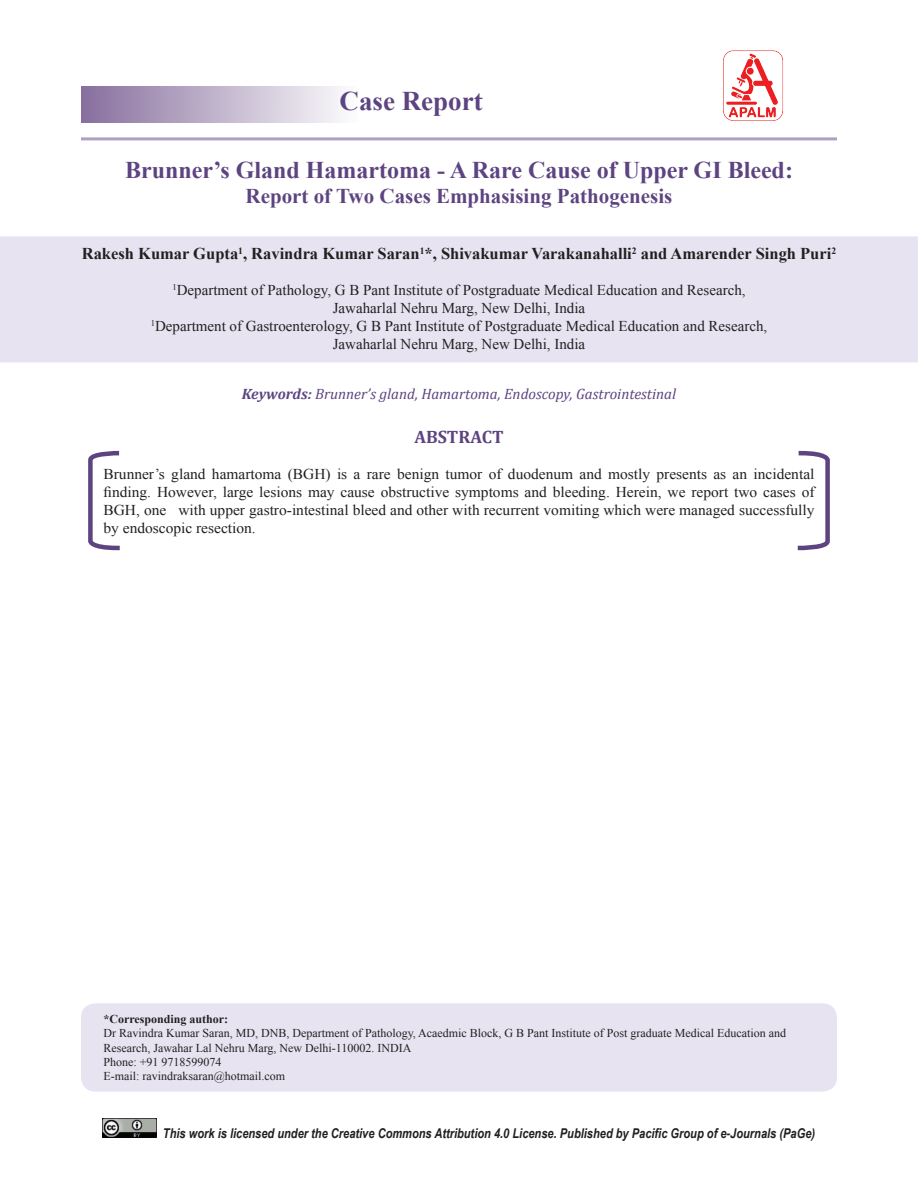
<style>
.page{position:relative;width:918px;height:1188px;background:#fff}
.page>*{position:absolute;margin:0;border:0;box-sizing:border-box;transform-origin:0 0}
.Case_Report-_head{font:700 27px "Times New Roman";color:#5d4481}
.Chap_head{font:700 24px "Times New Roman";color:#5d4481}
.Chap_head-2{font:700 21px "Times New Roman";color:#5d4481}
.Abstract_head{font:700 18px "Cambria";color:#5d4481}
.Author_head{font:700 16.5px "Times New Roman";color:#231f20}
.Abstract_Text{font:15px/18px "Times New Roman";color:#231f20;text-align:justify}
.Address{font:15px/18px "Times New Roman";color:#231f20;text-align:center}
.Key_Words{font:italic 15px "Cambria";color:#5d4481}
.t1{font:italic 700 13.5px "Arial Narrow";color:#231f20}
.Fotnote{font:12px/14.4px "Times New Roman";color:#231f20}
.s1{font-weight:700}
</style>
<div class="page">
<div style="left:81px;top:86px;width:276px;height:37px;background:linear-gradient(to right,#876f9e,#fcfcfd)"></div>
<hr style="left:81px;top:137px;width:756px;height:3px;background:#af9ec6">
<img style="left:723px;top:50px;width:61px;height:71px">
<img style="left:103px;top:1119px;width:54px;height:19px">
<div style="left:1px;top:237px;width:916px;height:125px;background:#e7e3f1"></div>
<div style="left:0;top:236px;width:918px;height:126px;border:2px solid #e7e3f1"></div>
<div style="left:82px;top:1004px;width:754px;height:87px;background:#e7e3f1;border-radius:14px"></div>
<div style="left:81px;top:1003px;width:756px;height:89px;border:2px solid #e7e3f1;border-radius:14px"></div>
<svg style="left:88px;top:450px;width:32px;height:101px"></svg>
<svg style="left:797px;top:450px;width:33px;height:101px"></svg>
<p class="Case_Report-_head" style="left:340px;top:83px;width:145px">Case Report</p>
<p class="Chap_head" style="left:125px;top:154px;width:669px">Brunner’s Gland Hamartoma - A Rare Cause of Upper GI Bleed:</p>
<p class="Chap_head-2" style="left:246px;top:182px;width:428px">Report of Two Cases Emphasising Pathogenesis</p>
<p class="Author_head" style="left:82px;top:242px;width:756px">Rakesh Kumar Gupta<sup>1</sup>, Ravindra Kumar Saran<sup>1</sup>*, Shivakumar Varakanahalli<sup>2</sup> and Amarender Singh Puri<sup>2</sup></p>
<p class="Address" style="left:151px;top:281px;width:618px"><sup>1</sup>Department of Pathology, G B Pant Institute of Postgraduate Medical Education and Research, Jawaharlal Nehru Marg, New Delhi, India<br><sup>1</sup>Department of Gastroenterology, G B Pant Institute of Postgraduate Medical Education and Research, Jawaharlal Nehru Marg, New Delhi, India</p>
<p class="Key_Words" style="left:242px;top:383px;width:436px"><span class="s1">Keywords:</span> Brunner’s gland, Hamartoma, Endoscopy, Gastrointestinal</p>
<p class="Abstract_head" style="left:414px;top:424px;width:91px">ABSTRACT</p>
<p class="Abstract_Text" style="left:104px;top:465px;width:713px">Brunner’s gland hamartoma (BGH) is a rare benign tumor of duodenum and mostly presents as an incidental finding. However, large lesions may cause obstructive symptoms and bleeding. Herein, we report two cases of BGH, one with upper gastro-intestinal bleed and other with recurrent vomiting which were managed successfully by endoscopic resection.</p>
<p class="Fotnote" style="left:104px;top:1011px;width:684px"><span class="s1">*Corresponding author:<br></span>Dr Ravindra Kumar Saran, MD, DNB, Department of Pathology, Acaedmic Block, G B Pant Institute of Post graduate Medical Education and<br>Research, Jawahar Lal Nehru Marg, New Delhi-110002. INDIA</p>
<p class="Fotnote" style="left:104px;top:1055px;width:120px">Phone: +91 9718599074</p>
<p class="Fotnote" style="left:104px;top:1069px;width:183px">E-mail: ravindraksaran@hotmail.com</p>
<p class="t1" style="left:163px;top:1123px;width:654px">This work is licensed under the Creative Commons Attribution 4.0 License. Published by Pacific Group of e-Journals (PaGe)</p>
</div>
